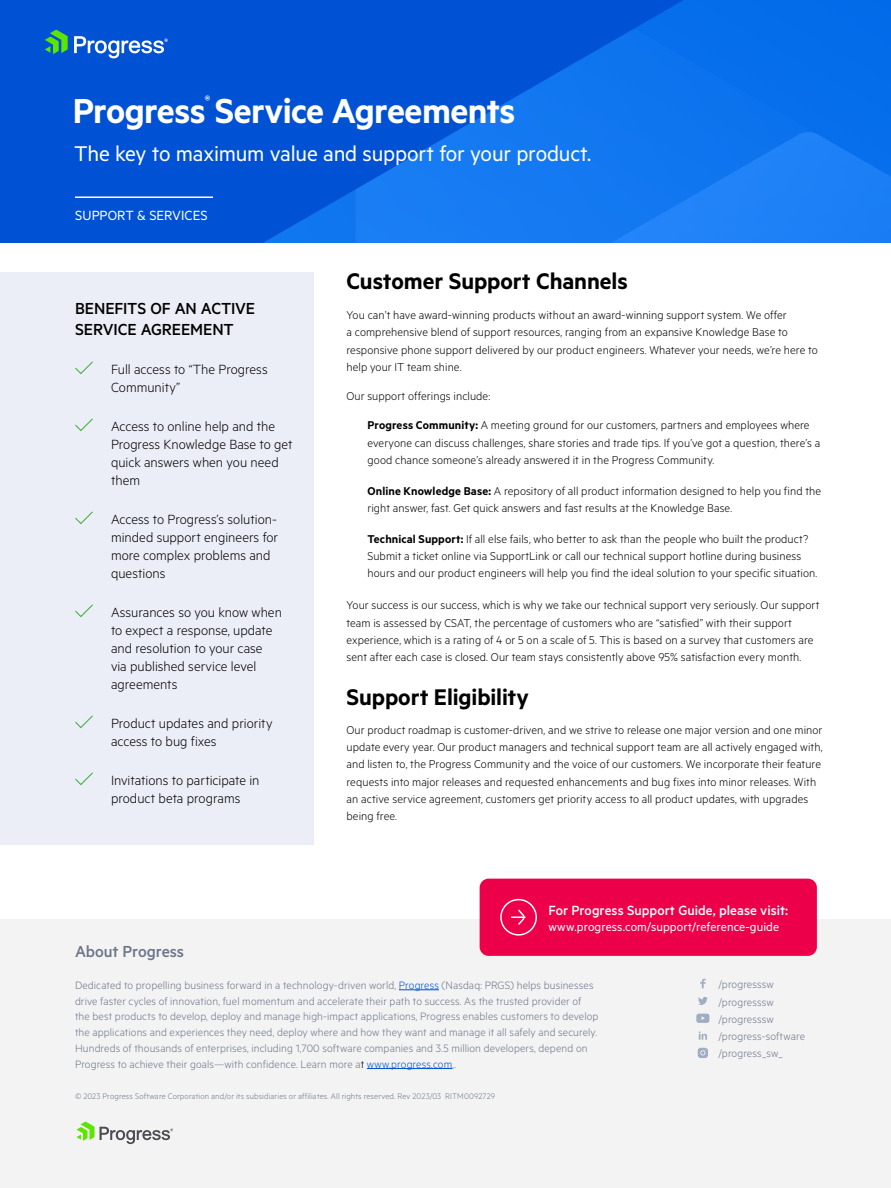
<style>
.page{position:relative;width:891px;height:1188px;background:#fff}
.page>*{position:absolute;margin:0;border:0;box-sizing:border-box;transform-origin:0 0}
.t1{font:600 39px "Metric";letter-spacing:-.015em;color:#fff}
.Body_1{font:600 25.5px "Metric";letter-spacing:-.005em;color:#000}
.t2{font:24px "Metric";letter-spacing:-.01em;color:#fff}
.Side_Bar_Title{font:500 18px "Metric";letter-spacing:-.005em;color:#000}
.Bolierplate_Title{font:500 18px "Metric";letter-spacing:-.01em;color:#6c7589}
.Body_1-2{font:300 15px/18px "Metric";color:#000}
.CTA{font:500 15px "Metric";color:#fff}
.t3{font:15px "Metric";color:#fff}
.t4{font:600 13.65px "Metric";color:#fff}
.CTA-2{font:13.5px "Metric";letter-spacing:.005em;color:#fff}
.Titles_level_2{font:300 12.75px/17.2px "Metric";letter-spacing:.005em;color:#000}
.Body_1-3{font:300 12.75px/17.2px "Metric";letter-spacing:.005em;color:#000}
.BoilerPlate_Body{font:300 12px/15.8px "Metric";letter-spacing:.01em;color:#6c7589}
.BoilerPlate_Body-2{font:300 9px "Metric";letter-spacing:.015em;color:#6c7589}
.s1{font-weight:600}
.s2{color:#0051d3}
.s3{color:#000}
</style>
<div class="page">
<div style="left:0;top:0;width:891px;height:243px;background:#0051d3"></div>
<svg style="left:263px;top:189px;width:93px;height:54px"></svg>
<svg style="left:356px;top:0;width:535px;height:243px"></svg>
<svg style="left:530px;top:132px;width:361px;height:111px;background:#177bf2"></svg>
<svg style="left:45px;top:30px;width:23px;height:24px"></svg>
<svg style="left:74px;top:36px;width:94px;height:22px"></svg>
<hr style="left:75px;top:196px;width:138px;height:2px;background:#fff">
<div style="left:0;top:273px;width:314px;height:572px;background:#eceef7"></div>
<svg style="left:75px;top:361px;width:18px;height:14px"></svg>
<svg style="left:75px;top:418px;width:18px;height:14px"></svg>
<svg style="left:75px;top:511px;width:18px;height:14px"></svg>
<svg style="left:75px;top:604px;width:18px;height:14px"></svg>
<svg style="left:75px;top:715px;width:18px;height:14px"></svg>
<svg style="left:75px;top:772px;width:18px;height:14px"></svg>
<div style="left:0;top:919px;width:891px;height:269px;background:#f3f3f3"></div>
<hr style="left:399px;top:990px;width:40px;height:1px;background:#0051d3">
<hr style="left:367px;top:1068px;width:85px;height:1px;background:#0051d3">
<svg style="left:76px;top:1122px;width:97px;height:22px"></svg>
<div style="left:480px;top:879px;width:337px;height:77px;background:#ed0049;border-radius:9px"></div>
<div style="left:500px;top:899px;width:37px;height:37px;border:2px solid #fff;border-radius:50%"></div>
<svg style="left:511px;top:909px;width:15px;height:16px"></svg>
<svg style="left:700px;top:979px;width:6px;height:9px"></svg>
<svg style="left:698px;top:997px;width:10px;height:8px"></svg>
<svg style="left:699px;top:1031px;width:8px;height:9px"></svg>
<svg style="left:696px;top:1014px;width:13px;height:9px"></svg>
<svg style="left:698px;top:1048px;width:10px;height:10px"></svg>
<p class="t4" style="left:205px;top:91px;width:7px">®</p>
<h1 class="t1" style="left:73px;top:88px;width:444px">Progress Service Agreements</h1>
<h3 class="t2" style="left:74px;top:140px;width:519px">The key to maximum value and support for your product.</h3>
<p class="t3" style="left:75px;top:207px;width:134px">SUPPORT &amp; SERVICES</p>
<p class="Side_Bar_Title" style="left:75px;top:298px;width:182px">BENEFITS OF AN ACTIVE</p>
<p class="Side_Bar_Title" style="left:75px;top:319px;width:160px">SERVICE AGREEMENT</p>
<p class="Body_1-2" style="left:111px;top:360px;width:158px">Full access to “The Progress<br>Community”</p>
<p class="Body_1-2" style="left:111px;top:417px;width:183px">Access to online help and the<br>Progress Knowledge Base to get quick answers when you need them</p>
<p class="Body_1-2" style="left:111px;top:510px;width:169px">Access to Progress’s solution&shy;minded support engineers for more complex problems and questions</p>
<p class="Body_1-2" style="left:111px;top:603px;width:172px">Assurances so you know when to expect a response, update and resolution to your case via published service level agreements</p>
<p class="Body_1-2" style="left:111px;top:714px;width:163px">Product updates and priority access to bug fixes</p>
<p class="Body_1-2" style="left:111px;top:771px;width:150px">Invitations to participate in product beta programs</p>
<p class="Body_1" style="left:346px;top:266px;width:283px">Customer Support Channels</p>
<p class="Titles_level_2" style="left:346px;top:306px;width:473px">You can’t have award-winning products without an award-winning support system. We offer<br>a comprehensive blend of support resources, ranging from an expansive Knowledge Base to responsive phone support delivered by our product engineers. Whatever your needs, we’re here to help your IT team shine.</p>
<p class="Body_1-3" style="left:346px;top:387px;width:145px">Our support offerings include:</p>
<p class="Body_1-3" style="left:368px;top:416px;width:454px"><span class="s1">Progress Community:</span> A meeting ground for our customers, partners and employees where everyone can discuss challenges, share stories and trade tips. If you’ve got a question, there’s a good chance someone’s already answered it in the Progress Community.</p>
<p class="Body_1-3" style="left:368px;top:482px;width:455px"><span class="s1">Online Knowledge Base:</span> A repository of all product information designed to help you find the right answer, fast. Get quick answers and fast results at the Knowledge Base.</p>
<p class="Body_1-3" style="left:368px;top:530px;width:451px"><span class="s1">Technical Support:</span> If all else fails, who better to ask than the people who built the product?<br>Submit a ticket online via SupportLink or call our technical support hotline during business hours and our product engineers will help you find the ideal solution to your specific situation.</p>
<p class="Titles_level_2" style="left:346px;top:596px;width:475px">Your success is our success, which is why we take our technical support very seriously. Our support team is assessed by CSAT, the percentage of customers who are “satisfied” with their support experience, which is a rating of 4 or 5 on a scale of 5. This is based on a survey that customers are sent after each case is closed. Our team stays consistently above 95% satisfaction every month.</p>
<p class="Body_1" style="left:346px;top:682px;width:184px">Support Eligibility</p>
<p class="Titles_level_2" style="left:346px;top:721px;width:478px">Our product roadmap is customer-driven, and we strive to release one major version and one minor update every year. Our product managers and technical support team are all actively engaged with, and listen to, the Progress Community and the voice of our customers. We incorporate their feature requests into major releases and requested enhancements and bug fixes into minor releases. With an active service agreement, customers get priority access to all product updates, with upgrades being free.</p>
<p class="CTA" style="left:548px;top:901px;width:241px">For Progress Support Guide, please visit:</p>
<p class="CTA-2" style="left:548px;top:919px;width:232px">www.progress.com/support/reference-guide</p>
<p class="Bolierplate_Title" style="left:75px;top:941px;width:111px">About Progress</p>
<p class="BoilerPlate_Body" style="left:75px;top:977px;width:525px">Dedicated to propelling business forward in a technology-driven world, <span class="s2">Progress</span> (Nasdaq: PRGS) helps businesses drive faster cycles of innovation, fuel momentum and accelerate their path to success. As the trusted provider of the best products to develop, deploy and manage high-impact applications, Progress enables customers to develop the applications and experiences they need, deploy where and how they want and manage it all safely and securely.<br>Hundreds of thousands of enterprises, including 1,700 software companies and 3.5 million developers, depend on Progress to achieve their goals—with confidence. Learn more a<span class="s3">t</span> <span class="s2">www.progress.com</span>,.</p>
<p class="BoilerPlate_Body-2" style="left:75px;top:1091px;width:422px">© 2023 Progress Software Corporation and/or its subsidiaries or affiliates. All rights reserved. Rev 2023/03 RITM0092729</p>
<p class="BoilerPlate_Body" style="left:718px;top:975px;width:88px;line-height:17.2px">/progresssw /progresssw /progresssw /progress-software /progress_sw_</p>
</div>
